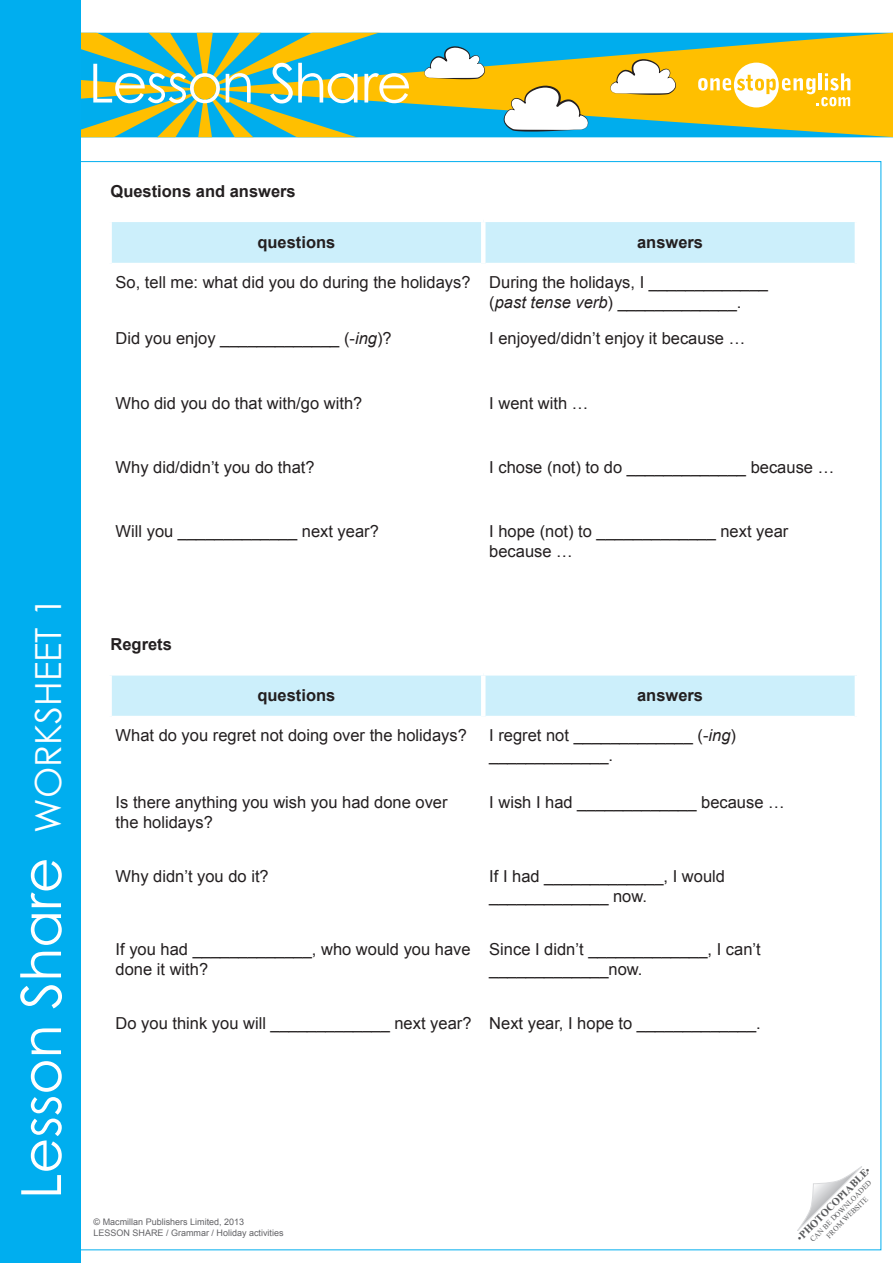
<style>
.page{position:relative;width:893px;height:1263px;background:#fff}
.page>*{position:absolute;margin:0;border:0;box-sizing:border-box;transform-origin:0 0}
.copy{font:55.35px "Century Gothic";color:#fff}
.t1{font:16.5px/19.8px "Arial";color:#231f20}
.copy-2{font:700 16.5px "Arial";color:#231f20}
.t2{font:700 10.5px "Times New Roman";color:#57585a}
.t3{font:9px/10.8px "Arial";color:#636366}
.t4{font:7.5px/9px "Times New Roman";color:#57585a;text-align:center}
.s1{font-size:36px}
.s2{font-style:italic}
.s3{font-weight:400}
</style>
<div class="page">
<svg style="left:417px;top:33px;width:476px;height:104px;background:#96b761"></svg>
<svg style="left:81px;top:33px;width:336px;height:104px;background:#6fb99a"></svg>
<svg style="left:424px;top:45px;width:63px;height:35px"></svg>
<svg style="left:501px;top:84px;width:87px;height:48px"></svg>
<svg style="left:698px;top:63px;width:152px;height:44px"></svg>
<svg style="left:797px;top:1166px;width:65px;height:65px"></svg>
<div style="left:0;top:0;width:81px;height:1263px;background:#00aeef"></div>
<svg style="left:610px;top:58px;width:68px;height:37px"></svg>
<div style="left:112px;top:222px;width:743px;height:41px;background:#cceffb"></div>
<hr style="left:481px;top:222px;width:4px;height:42px;background:#fff">
<div style="left:112px;top:675px;width:743px;height:41px;background:#cceffb"></div>
<hr style="left:481px;top:675px;width:4px;height:41px;background:#fff">
<p class="copy" style="left:2px;top:1199px;width:603px;rotate:-90deg">Lesson Share <span class="s1">WORKSHEET 1</span></p>
<p class="copy-2" style="left:111px;top:180px;width:187px">Questions and answers</p>
<p class="copy-2" style="left:257px;top:231px;width:79px">questions</p>
<p class="copy-2" style="left:637px;top:231px;width:68px">answers</p>
<p class="t1" style="left:116px;top:273px;width:356px">So, tell me: what did you do during the holidays?</p>
<p class="t1" style="left:489px;top:273px;width:280px">During the holidays, I _____________ (<span class="s2">past tense verb</span>) _____________.</p>
<p class="t1" style="left:116px;top:329px;width:278px">Did you enjoy _____________ (-<span class="s2">ing</span>)?</p>
<p class="t1" style="left:489px;top:329px;width:257px">I enjoyed/didn’t enjoy it because …</p>
<p class="t1" style="left:116px;top:393px;width:248px">Who did you do that with/go with?</p>
<p class="t1" style="left:489px;top:393px;width:101px">I went with …</p>
<p class="t1" style="left:116px;top:457px;width:201px">Why did/didn’t you do that?</p>
<p class="t1" style="left:489px;top:457px;width:346px">I chose (not) to do _____________ because …</p>
<p class="t1" style="left:116px;top:521px;width:265px">Will you _____________ next year?</p>
<p class="t1" style="left:489px;top:521px;width:301px">I hope (not) to _____________ next year because …</p>
<p class="copy-2" style="left:111px;top:633px;width:63px">Regrets</p>
<p class="copy-2" style="left:257px;top:684px;width:79px">questions</p>
<p class="copy-2" style="left:637px;top:684px;width:68px">answers</p>
<p class="t1" style="left:116px;top:726px;width:353px">What do you regret not doing over the holidays?</p>
<p class="t1" style="left:489px;top:726px;width:248px">I regret not _____________ (-<span class="s2">ing</span>) _____________.</p>
<p class="t1" style="left:116px;top:793px;width:334px">Is there anything you wish you had done over the holidays?</p>
<p class="t1" style="left:489px;top:793px;width:297px">I wish I had _____________ because …</p>
<p class="t1" style="left:116px;top:866px;width:155px">Why didn’t you do it?</p>
<p class="t1" style="left:489px;top:866px;width:237px">If I had _____________, I would _____________ now.</p>
<p class="t1" style="left:116px;top:940px;width:356px">If you had _____________, who would you have done it with?</p>
<p class="t1" style="left:489px;top:940px;width:273px">Since I didn’t _____________, I can’t _____________now.</p>
<p class="t1" style="left:116px;top:1013px;width:357px">Do you think you will _____________ next year?</p>
<p class="t1" style="left:489px;top:1013px;width:273px">Next year, I hope to _____________.</p>
<p class="t3" style="left:94px;top:1217px;width:192px">© Macmillan Publishers Limited, 2013<br>LESSON SHARE / Grammar / Holiday activities</p>
<p class="t2" style="left:793px;top:1234px;width:101px;rotate:-45deg"><span class="s3">•</span>PHOTOCOPIABLE<span class="s3">•</span></p>
<p class="t4" style="left:808px;top:1237px;width:85px;rotate:-45deg">CAN BE DOWNLOADED<br>FROM WEBSITE</p>
</div>
